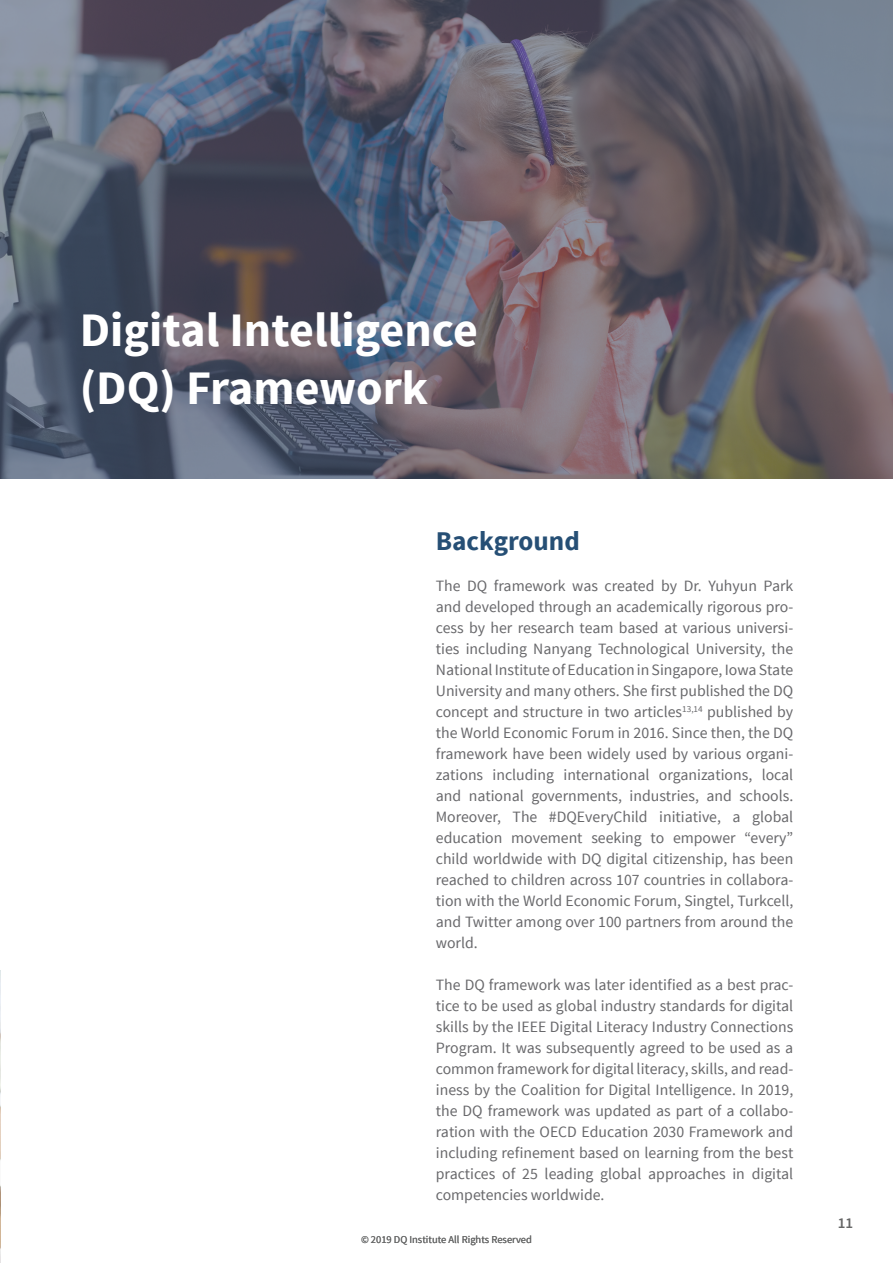
<style>
.page{position:relative;width:893px;height:1263px;background:#fff}
.page>*{position:absolute;margin:0;border:0;box-sizing:border-box;transform-origin:0 0}
.t1{font:700 48px/57.6px "Source Sans Pro";color:#fff}
.t2{font:700 27px "Source Sans Pro";color:#264f75}
.t3{font:15.75px/21px "Source Sans Pro";color:#68686b;text-align:justify}
.t4{font:600 15px "Source Sans Pro";color:#666767}
.t5{font:10.5px "Source Sans Pro";color:#666767}
</style>
<div class="page">
<img style="left:0;top:971px;width:1px;height:292px">
<img style="left:0;top:0;width:893px;height:479px">
<h1 class="t1" style="left:80px;top:303px;width:400px">Digital Intelligence (DQ) Framework</h1>
<h2 class="t2" style="left:436px;top:524px;width:146px">Background</h2>
<p class="t3" style="left:436px;top:575px;width:359px">The DQ framework was created by Dr. Yuhyun Park and developed through an academically rigorous pro&shy;cess by her research team based at various universi&shy;ties including Nanyang Technological University, the National Institute of Education in Singapore, Iowa State University and many others. She first published the DQ concept and structure in two articles<sup>13,14</sup> published by the World Economic Forum in 2016. Since then, the DQ framework have been widely used by various organi&shy;zations including international organizations, local and national governments, industries, and schools.<br>Moreover, The #DQEveryChild initiative, a global education movement seeking to empower “every” child worldwide with DQ digital citizenship, has been reached to children across 107 countries in collabora&shy;tion with the World Economic Forum, Singtel, Turkcell, and Twitter among over 100 partners from around the world.</p>
<p class="t3" style="left:436px;top:974px;width:359px">The DQ framework was later identified as a best prac&shy;tice to be used as global industry standards for digital skills by the IEEE Digital Literacy Industry Connections Program. It was subsequently agreed to be used as a common framework for digital literacy, skills, and read&shy;iness by the Coalition for Digital Intelligence. In 2019, the DQ framework was updated as part of a collabo&shy;ration with the OECD Education 2030 Framework and including refinement based on learning from the best practices of 25 leading global approaches in digital competencies worldwide.</p>
<p class="t5" style="left:361px;top:1233px;width:172px">© 2019 DQ Institute All Rights Reserved</p>
<p class="t4" style="left:838px;top:1213px;width:17px">11</p>
</div>
